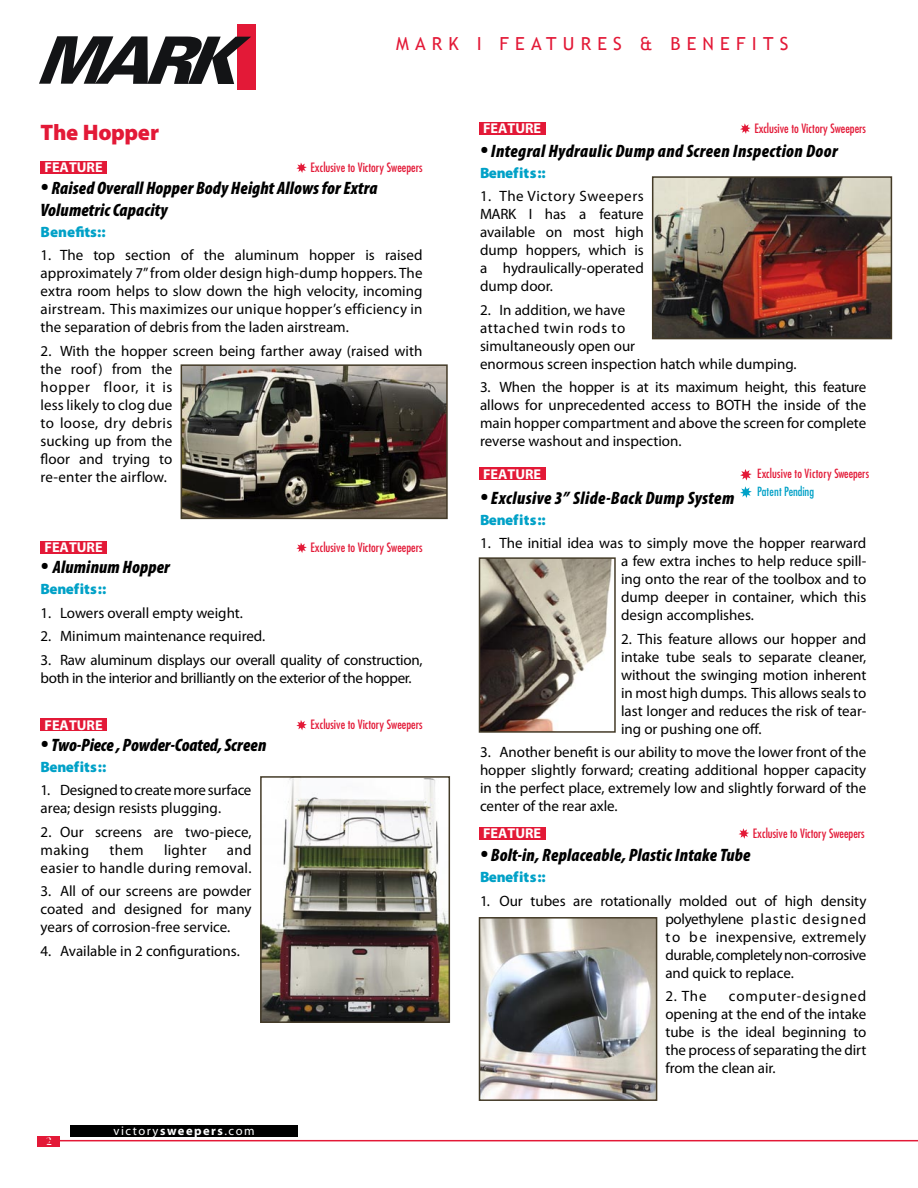
<style>
.page{position:relative;width:918px;height:1188px;background:#fff}
.page>*{position:absolute;margin:0;border:0;box-sizing:border-box;transform-origin:0 0}
.t1{font:900 22.5px "Myriad Pro";letter-spacing:-.015em;color:#e31937}
.t2{font:italic 900 condensed 18px/21.6px "Myriad Pro";letter-spacing:.01em;color:#000}
.t3{font:18px "Trebuchet MS";letter-spacing:.345em;color:#e31937}
.t4{font:15px/18px "Myriad Pro";color:#000;text-align:justify}
.t5{font:15px/18px "Myriad Pro";letter-spacing:-.025em;color:#000}
.t6{font:900 15px "Myriad Pro";color:#00a1c7}
.t7{font:15px/18px "Myriad Pro";letter-spacing:.02em;color:#000;text-align:right}
.t8{font:700 14.25px "Myriad Pro";color:#fff}
.t9{font:condensed 12.6px "Futura";color:#e31937}
.t10{font:12.6px "Myriad";letter-spacing:.12em;color:#fff}
.t11{font:condensed 12.3px "Futura";letter-spacing:.01em;color:#e31937}
.t12{font:condensed 12.3px "Futura";letter-spacing:-.005em;color:#00a1c7}
.t13{font:10.5px "Trebuchet MS";color:#fff}
.s1{font-size:27px}
.s2{font-weight:700}
</style>
<div class="page">
<svg style="left:296px;top:162px;width:11px;height:11px"></svg>
<div style="left:41px;top:162px;width:66px;height:12px;background:#e31937"></div>
<div style="left:41px;top:542px;width:66px;height:12px;background:#e31937"></div>
<div style="left:41px;top:719px;width:66px;height:12px;background:#e31937"></div>
<div style="left:479px;top:122px;width:67px;height:13px;background:#e31937"></div>
<div style="left:479px;top:468px;width:67px;height:12px;background:#e31937"></div>
<div style="left:479px;top:827px;width:67px;height:12px;background:#e31937"></div>
<svg style="left:740px;top:469px;width:12px;height:29px"></svg>
<svg style="left:296px;top:543px;width:11px;height:10px"></svg>
<img style="left:482px;top:560px;width:130px;height:170px">
<div style="left:479px;top:557px;width:137px;height:176px;border:2px solid #433a27"></div>
<img style="left:263px;top:779px;width:184px;height:241px">
<div style="left:260px;top:776px;width:190px;height:247px;border:2px solid #433a27"></div>
<img style="left:655px;top:179px;width:234px;height:157px">
<div style="left:652px;top:176px;width:240px;height:163px;border:2px solid #433a27"></div>
<svg style="left:296px;top:720px;width:11px;height:10px"></svg>
<svg style="left:739px;top:828px;width:10px;height:11px"></svg>
<svg style="left:740px;top:123px;width:11px;height:11px"></svg>
<img style="left:482px;top:920px;width:172px;height:178px">
<div style="left:479px;top:917px;width:178px;height:184px;border:2px solid #433a27"></div>
<div style="left:238px;top:24px;width:18px;height:66px;background:#e31937"></div>
<svg style="left:39px;top:36px;width:212px;height:48px"></svg>
<div style="left:38px;top:1136px;width:22px;height:10px;background:#e31937"></div>
<div style="left:70px;top:1125px;width:228px;height:12px;background:#000"></div>
<img style="left:184px;top:367px;width:261px;height:149px">
<div style="left:181px;top:364px;width:267px;height:155px;border:2px solid #433a27"></div>
<hr style="left:48px;top:1140px;width:870px;height:1px;background:#e31937">
<p class="t3" style="left:396px;top:34px;width:394px">MARK I FEATURES &amp; BENEFITS</p>
<h1 class="t1" style="left:41px;top:118px;width:120px">The Hopper</h1>
<p class="t2" style="left:41px;top:177px;width:338px"><span class="s1">•</span> Raised Overall Hopper Body Height Allows for Extra<br>Volumetric Capacity</p>
<p class="t6" style="left:41px;top:222px;width:66px">Benefits::</p>
<p class="t4" style="left:41px;top:246px;width:383px">1. The top section of the aluminum hopper is raised approximately 7” from older design high-dump hoppers. The extra room helps to slow down the high velocity, incoming airstream. This maximizes our unique hopper’s efficiency in the separation of debris from the laden airstream.</p>
<p class="t4" style="left:41px;top:341px;width:383px;text-align:left">2. With the hopper screen being farther away (raised with the roof) from the<br>hopper floor, it is<br>less likely to clog due<br>to loose, dry debris<br>sucking up from the<br>floor and trying to<br>re-enter the airflow.</p>
<p class="t9" style="left:311px;top:159px;width:113px">Exclusive to Victory Sweepers</p>
<p class="t8" style="left:45px;top:158px;width:60px">FEATURE</p>
<p class="t8" style="left:45px;top:538px;width:60px">FEATURE</p>
<p class="t9" style="left:311px;top:539px;width:113px">Exclusive to Victory Sweepers</p>
<p class="t2" style="left:41px;top:556px;width:131px"><span class="s1">•</span> Aluminum Hopper</p>
<p class="t6" style="left:41px;top:579px;width:67px">Benefits::</p>
<p class="t4" style="left:41px;top:604px;width:204px">1. Lowers overall empty weight.</p>
<p class="t4" style="left:41px;top:627px;width:226px">2. Minimum maintenance required.</p>
<p class="t5" style="left:41px;top:650px;width:383px">3. Raw aluminum displays our overall quality of construction, both in the interior and brilliantly on the exterior of the hopper.</p>
<p class="t8" style="left:45px;top:716px;width:60px">FEATURE</p>
<p class="t2" style="left:41px;top:734px;width:227px"><span class="s1">•</span> Two-Piece , Powder-Coated, Screen</p>
<p class="t6" style="left:41px;top:757px;width:67px">Benefits::</p>
<p class="t4" style="left:41px;top:781px;width:212px">1. Designed to create more surface area; design resists plugging.</p>
<p class="t4" style="left:41px;top:823px;width:212px">2. Our screens are two-piece, making</p>
<p class="t7" style="left:41px;top:841px;width:212px">and<br>easier to handle during removal.</p>
<p class="t4" style="left:41px;top:882px;width:212px">3. All of our screens are powder coated and designed for many years of corrosion-free service.</p>
<p class="t4" style="left:41px;top:941px;width:201px">4. Available in 2 configurations.</p>
<p class="t4" style="left:110px;top:841px;width:36px">them</p>
<p class="t4" style="left:164px;top:841px;width:44px">lighter</p>
<p class="t9" style="left:311px;top:717px;width:113px">Exclusive to Victory Sweepers</p>
<p class="t13" style="left:46px;top:1135px;width:7px">2</p>
<p class="t10" style="left:114px;top:1124px;width:143px">victory<span class="s2">sweepers</span>.com</p>
<p class="t8" style="left:483px;top:119px;width:60px">FEATURE</p>
<p class="t9" style="left:754px;top:120px;width:113px">Exclusive to Victory Sweepers</p>
<p class="t2" style="left:480px;top:140px;width:359px"><span class="s1">•</span> Integral Hydraulic Dump and Screen Inspection Door</p>
<p class="t6" style="left:480px;top:163px;width:67px">Benefits::</p>
<p class="t4" style="left:480px;top:187px;width:165px">1. The Victory Sweepers MARK I has a feature available on most high dump hoppers, which is a hydraulically-operated dump door.</p>
<p class="t4" style="left:480px;top:301px;width:318px;text-align:left">2. In addition, we have<br>attached twin rods to<br>simultaneously open our<br>enormous screen inspection hatch while dumping.</p>
<p class="t4" style="left:480px;top:378px;width:388px">3. When the hopper is at its maximum height, this feature allows for unprecedented access to BOTH the inside of the main hopper compartment and above the screen for complete reverse washout and inspection.</p>
<p class="t11" style="left:757px;top:466px;width:114px">Exclusive to Victory Sweepers</p>
<p class="t12" style="left:757px;top:484px;width:59px">Patent Pending</p>
<p class="t8" style="left:483px;top:465px;width:60px">FEATURE</p>
<p class="t2" style="left:480px;top:487px;width:256px"><span class="s1">•</span> Exclusive 3” Slide-Back Dump System</p>
<p class="t6" style="left:480px;top:510px;width:67px">Benefits::</p>
<p class="t4" style="left:621px;top:534px;width:247px;text-indent:-141px">1. The initial idea was to simply move the hopper rearward a few extra inches to help reduce spill&shy;ing onto the rear of the toolbox and to dump deeper in container, which this design accomplishes.</p>
<p class="t4" style="left:621px;top:629px;width:247px">2. This feature allows our hopper and intake tube seals to separate cleaner, without the swinging motion inherent in most high dumps. This allows seals to last longer and reduces the risk of tear&shy;ing or pushing one off.</p>
<p class="t4" style="left:480px;top:743px;width:388px">3. Another benefit is our ability to move the lower front of the hopper slightly forward; creating additional hopper capacity in the perfect place, extremely low and slightly forward of the center of the rear axle.</p>
<p class="t2" style="left:480px;top:844px;width:272px"><span class="s1">•</span> Bolt-in, Replaceable, Plastic Intake Tube</p>
<p class="t6" style="left:480px;top:867px;width:67px">Benefits::</p>
<p class="t4" style="left:665px;top:892px;width:202px;text-indent:-185px">1. Our tubes are rotationally molded out of high density polyethylene plastic designed to be inexpensive, extremely durable, completely non-corrosive and quick to replace.</p>
<p class="t4" style="left:665px;top:987px;width:43px">2. The</p>
<p class="t9" style="left:753px;top:825px;width:113px">Exclusive to Victory Sweepers</p>
<p class="t8" style="left:483px;top:824px;width:60px">FEATURE</p>
<p class="t4" style="left:665px;top:987px;width:202px;text-indent:63px">computer-designed opening at the end of the intake tube is the ideal beginning to the process of separating the dirt from the clean air.</p>
</div>
